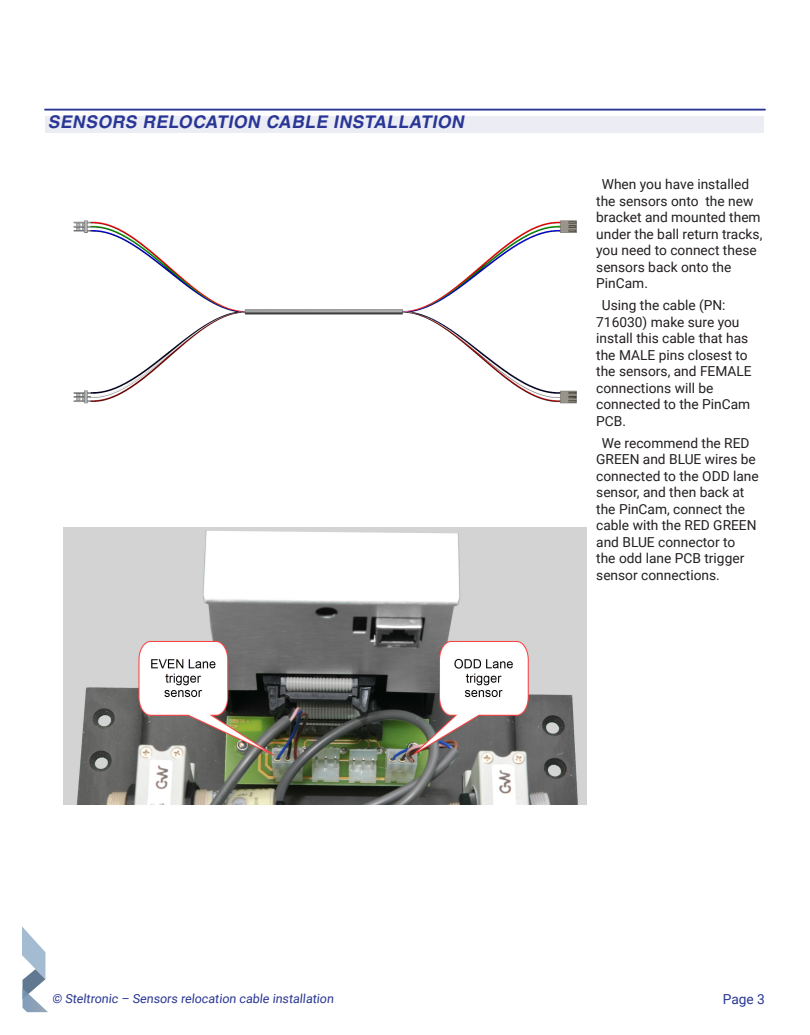
<style>
.page{position:relative;width:810px;height:1035px;background:#fff}
.page>*{position:absolute;margin:0;border:0;box-sizing:border-box;transform-origin:0 0}
.Heading{font:italic 700 17.5px "Helvetica LT Std";color:#293695}
.Body_Text{font:13.75px/16.5px "Roboto";color:#231f20}
.t1{font:13.75px "Roboto";color:#293695}
.t2{font:12.5px "Roboto";color:#293695}
</style>
<div class="page">
<svg style="left:22px;top:926px;width:26px;height:86px"></svg>
<div style="left:46px;top:116px;width:718px;height:17px;background:#ececf5"></div>
<hr style="left:45px;top:109px;width:720px;height:2px;background:#293695">
<img style="left:73px;top:220px;width:504px;height:184px">
<img style="left:64px;top:527px;width:523px;height:278px">
<p class="Heading" style="left:48px;top:111px;width:421px">SENSORS RELOCATION CABLE INSTALLATION</p>
<p class="Body_Text" style="left:596px;top:176px;width:168px;text-indent:6px">When you have installed the sensors onto the new bracket and mounted them under the ball return tracks, you need to connect these sensors back onto the<br>PinCam.</p>
<p class="Body_Text" style="left:596px;top:297px;width:157px;text-indent:6px">Using the cable (PN:<br>716030) make sure you install this cable that has the MALE pins closest to the sensors, and FEMALE connections will be connected to the PinCam<br>PCB.</p>
<p class="Body_Text" style="left:596px;top:434px;width:164px;text-indent:6px">We recommend the RED<br>GREEN and BLUE wires be connected to the ODD lane sensor, and then back at the PinCam, connect the cable with the RED GREEN and BLUE connector to<br>the odd lane PCB trigger sensor connections.</p>
<p class="t2" style="left:52px;top:990px;width:285px">© Steltronic – Sensors relocation cable installation</p>
<p class="t1" style="left:723px;top:990px;width:44px">Page 3</p>
</div>
